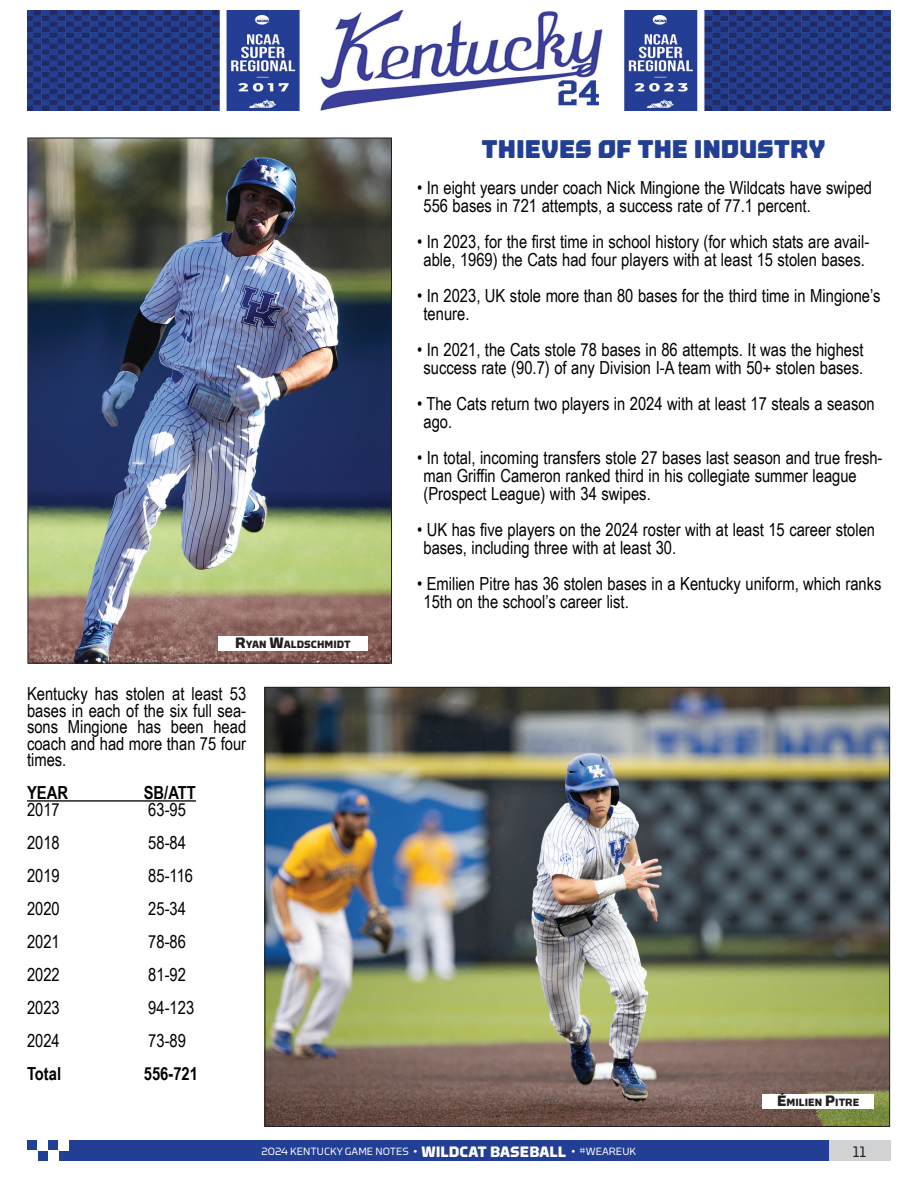
<style>
.page{position:relative;width:918px;height:1188px;background:#fff}
.page>*{position:absolute;margin:0;border:0;box-sizing:border-box;transform-origin:0 0}
.t1{font:900 25.5px "Torque";color:#233e95}
.t2{font:18px/18px "Arial Narrow";color:#000}
.t3{font:700 18px "Arial Narrow";color:#000}
.t4{font:15px "Torque";color:#231f20}
.t5{font:10.5px "Torque";color:#fff}
.t6{font:700 10.5px "Torque";color:#231f20}
.s1{font-size:15px}
.s2{font-weight:700;font-size:15px}
</style>
<div class="page">
<div style="left:828px;top:1141px;width:63px;height:20px;background:#d1d2d4"></div>
<div style="left:27px;top:1141px;width:801px;height:20px;background:#233e95"></div>
<div style="left:59px;top:1141px;width:10px;height:10px;background:#fff"></div>
<div style="left:48px;top:1151px;width:11px;height:10px;background:#fff"></div>
<div style="left:38px;top:1141px;width:10px;height:10px;background:#fff"></div>
<div style="left:27px;top:1151px;width:11px;height:10px;background:#fff"></div>
<img style="left:27px;top:11px;width:864px;height:100px">
<img style="left:30px;top:140px;width:360px;height:521px">
<img style="left:267px;top:689px;width:621px;height:436px">
<div style="left:218px;top:636px;width:150px;height:15px;background:#fff"></div>
<div style="left:763px;top:1094px;width:111px;height:15px;background:#fff"></div>
<hr style="left:27px;top:800px;width:169px;height:2px;background:#000">
<p class="t6" style="left:235px;top:639px;width:117px"><span class="s1">R</span>YAN <span class="s1">W</span>ALDSCHMIDT</p>
<p class="t2" style="left:27px;top:685px;width:221px;line-height:16.5px;text-align:justify">Kentucky has stolen at least 53 bases in each of the six full sea&shy;sons Mingione has been head coach and had more than 75 four times.</p>
<p class="t3" style="left:27px;top:779px;width:43px">YEAR</p>
<p class="t3" style="left:144px;top:779px;width:54px">SB/ATT</p>
<p class="t2" style="left:27px;top:800px;width:34px">2017</p>
<p class="t2" style="left:148px;top:800px;width:39px">63-95</p>
<p class="t2" style="left:27px;top:833px;width:34px">2018</p>
<p class="t2" style="left:148px;top:833px;width:39px">58-84</p>
<p class="t2" style="left:27px;top:866px;width:34px">2019</p>
<p class="t2" style="left:148px;top:866px;width:46px">85-116</p>
<p class="t2" style="left:27px;top:899px;width:34px">2020</p>
<p class="t2" style="left:148px;top:899px;width:39px">25-34</p>
<p class="t2" style="left:27px;top:932px;width:34px">2021</p>
<p class="t2" style="left:148px;top:932px;width:39px">78-86</p>
<p class="t2" style="left:27px;top:965px;width:34px">2022</p>
<p class="t2" style="left:148px;top:965px;width:39px">81-92</p>
<p class="t2" style="left:27px;top:998px;width:34px">2023</p>
<p class="t2" style="left:148px;top:998px;width:47px">94-123</p>
<p class="t2" style="left:27px;top:1031px;width:34px">2024</p>
<p class="t2" style="left:148px;top:1031px;width:39px">73-89</p>
<p class="t3" style="left:27px;top:1060px;width:36px">Total</p>
<p class="t3" style="left:144px;top:1060px;width:56px">556-721</p>
<h1 class="t1" style="left:482px;top:135px;width:346px">THIEVES OF THE INDUSTRY</h1>
<p class="t2" style="left:424px;top:178px;width:450px;text-indent:-7px">• In eight years under coach Nick Mingione the Wildcats have swiped<br>556 bases in 721 attempts, a success rate of 77.1 percent.</p>
<p class="t2" style="left:417px;top:232px;width:454px;text-align:center">• In 2023, for the first time in school history (for which stats are avail&shy;able, 1969) the Cats had four players with at least 15 stolen bases.</p>
<p class="t2" style="left:424px;top:286px;width:459px;text-indent:-7px">• In 2023, UK stole more than 80 bases for the third time in Mingione’s tenure.</p>
<p class="t2" style="left:417px;top:340px;width:448px;text-align:center">• In 2021, the Cats stole 78 bases in 86 attempts. It was the highest success rate (90.7) of any Division I-A team with 50+ stolen bases.</p>
<p class="t2" style="left:424px;top:394px;width:453px;text-indent:-7px">• The Cats return two players in 2024 with at least 17 steals a season ago.</p>
<p class="t2" style="left:424px;top:448px;width:460px;text-indent:-7px">• In total, incoming transfers stole 27 bases last season and true fresh&shy;man Griffin Cameron ranked third in his collegiate summer league (Prospect League) with 34 swipes.</p>
<p class="t2" style="left:424px;top:520px;width:453px;text-indent:-7px">• UK has five players on the 2024 roster with at least 15 career stolen bases, including three with at least 30.</p>
<p class="t2" style="left:424px;top:574px;width:460px;text-indent:-7px">• Emilien Pitre has 36 stolen bases in a Kentucky uniform, which ranks<br>15th on the school’s career list.</p>
<p class="t6" style="left:777px;top:1097px;width:84px"><span class="s1">É</span>MILIEN <span class="s1">P</span>ITRE</p>
<p class="t5" style="left:261px;top:1146px;width:376px">2024 KENTUCKY GAME NOTES • <span class="s2">WILDCAT BASEBALL</span> • #WEAREUK</p>
<p class="t4" style="left:853px;top:1143px;width:15px">11</p>
</div>
